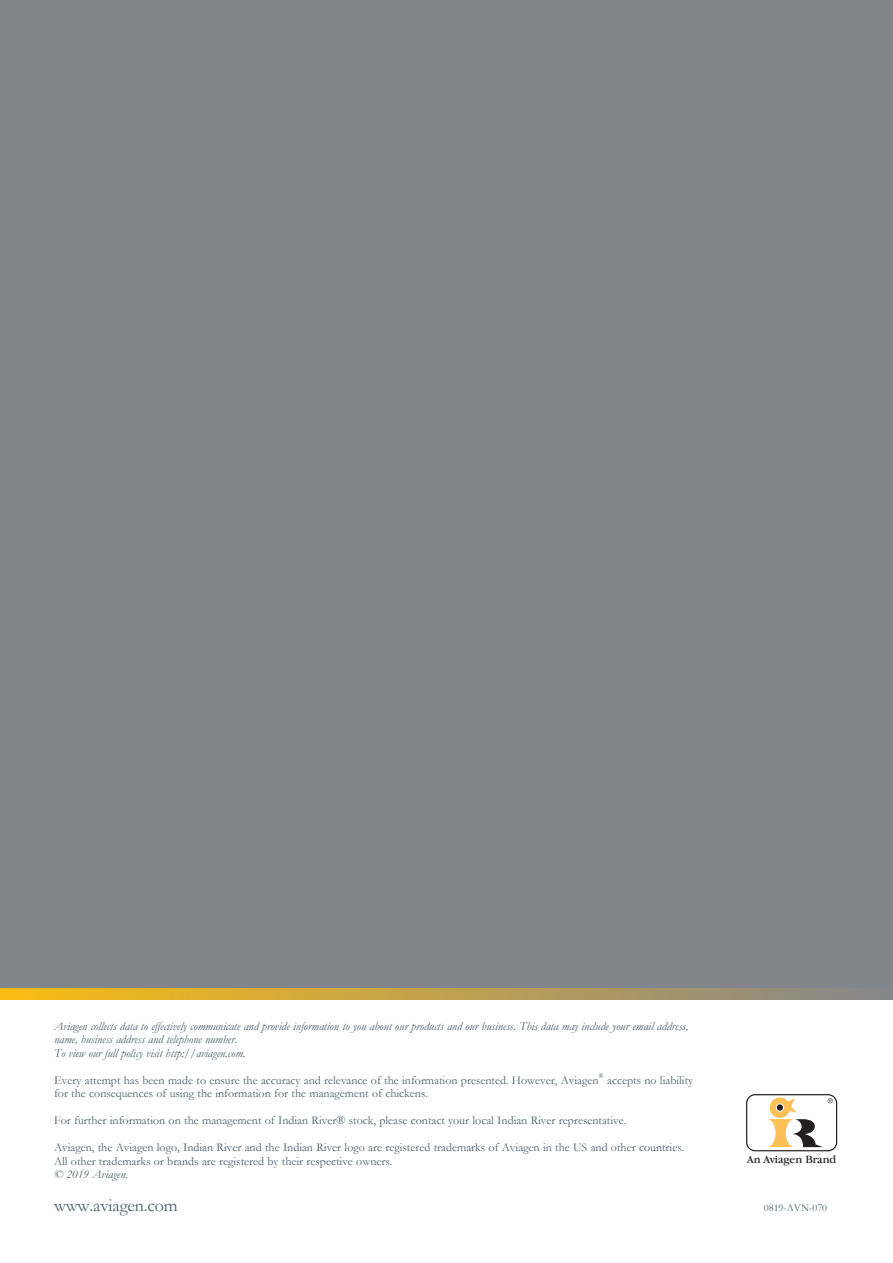
<style>
.page{position:relative;width:893px;height:1263px;background:#fff}
.page>*{position:absolute;margin:0;border:0;box-sizing:border-box;transform-origin:0 0}
.t1{font:18px "Garamond";letter-spacing:-.01em;color:#525d67}
.t2{font:12px/13.5px "Garamond";color:#525d67}
.t3{font:italic 12px/13.5px "Garamond";color:#525d67}
.t4{font:11.4px "Garamond IT Cby BT";color:#231f20}
.t5{font:10.5px "Garamond";color:#525d67}
.t6{font:7.05px "Garamond";color:#525d67}
</style>
<div class="page">
<div style="left:0;top:0;width:893px;height:1000px;background:#83858d"></div>
<svg style="left:0;top:988px;width:838px;height:12px;background:#c3a24a"></svg>
<div style="left:744px;top:1092px;width:95px;height:61px;border:5px solid #fff;border-radius:8px"></div>
<div style="left:747px;top:1095px;width:90px;height:56px;background:#fff;border-radius:8px"></div>
<div style="left:746px;top:1094px;width:91px;height:57px;border:1px solid #231f20;border-radius:8px"></div>
<div style="left:770px;top:1097px;width:20px;height:21px;background:#fdc056;border-radius:50%"></div>
<svg style="left:768px;top:1119px;width:54px;height:28px"></svg>
<div style="left:776px;top:1104px;width:8px;height:7px;background:#231f20;border-radius:50%"></div>
<div style="left:776px;top:1103px;width:8px;height:9px;border:1px solid #fff;border-radius:50%"></div>
<svg style="left:787px;top:1098px;width:10px;height:15px"></svg>
<svg style="left:828px;top:1098px;width:5px;height:5px"></svg>
<p class="t3" style="left:54px;top:1019px;width:636px">Aviagen collects data to effectively communicate and provide information to you about our products and our business. This data may include your email address, name, business address and telephone number.<br>To view our full policy visit http://aviagen.com.</p>
<p class="t2" style="left:54px;top:1073px;width:546px">Every attempt has been made to ensure the accuracy and relevance of the information presented. However, Aviagen</p>
<p class="t6" style="left:599px;top:1071px;width:7px">®</p>
<p class="t2" style="left:607px;top:1073px;width:87px">accepts no liability</p>
<p class="t2" style="left:54px;top:1086px;width:376px">for the consequences of using the information for the management of chickens.</p>
<p class="t2" style="left:54px;top:1113px;width:574px">For further information on the management of Indian River® stock, please contact your local Indian River representative.</p>
<p class="t2" style="left:54px;top:1140px;width:632px">Aviagen, the Aviagen logo, Indian River and the Indian River logo are registered trademarks of Aviagen in the US and other countries.<br>All other trademarks or brands are registered by their respective owners.</p>
<p class="t3" style="left:54px;top:1167px;width:76px">© 2019 Aviagen.</p>
<h1 class="t1" style="left:54px;top:1193px;width:125px">www.aviagen.com</h1>
<p class="t4" style="left:747px;top:1153px;width:91px">An Aviagen Brand</p>
<p class="t5" style="left:764px;top:1201px;width:65px">0819-AVN-070</p>
</div>
